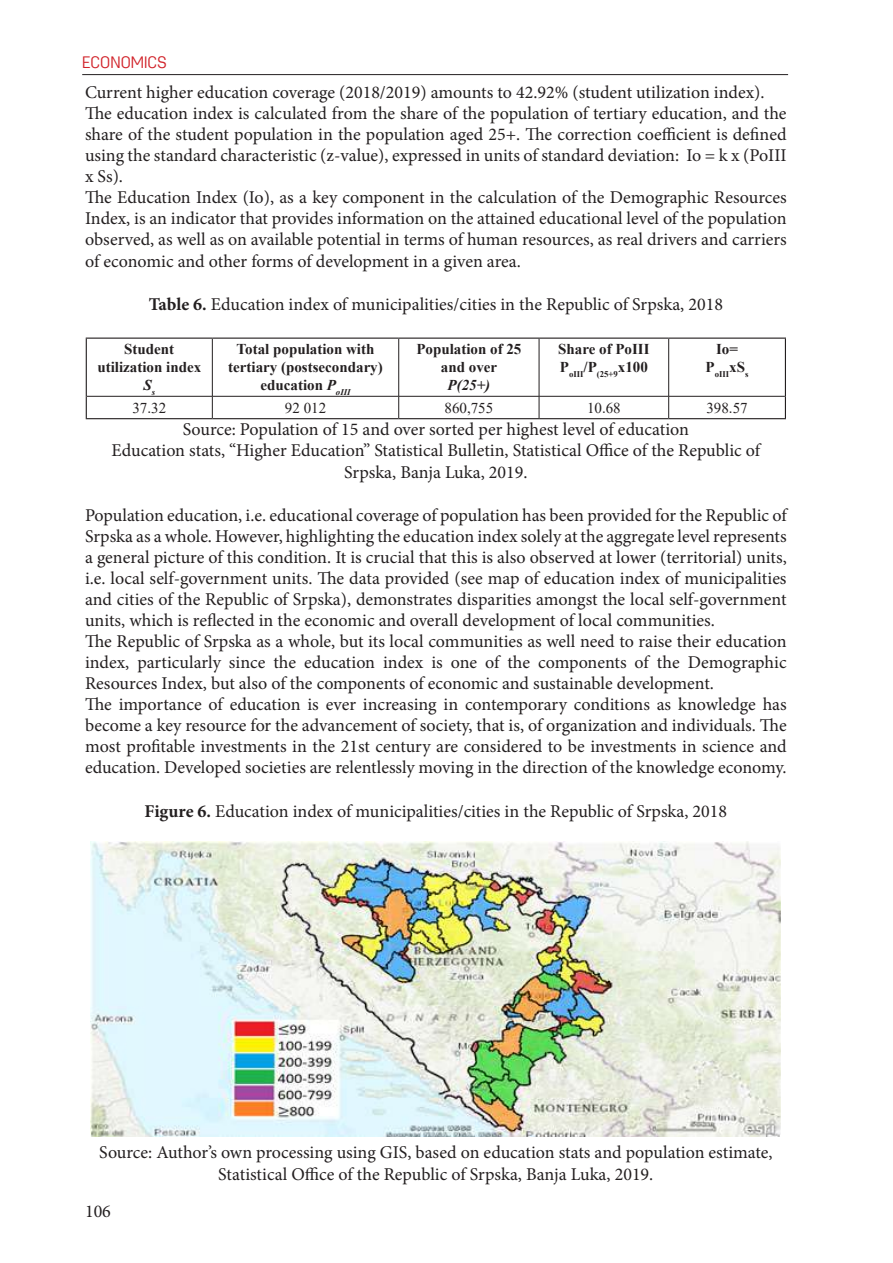
<style>
.page{position:relative;width:893px;height:1263px;background:#fff}
.page>*{position:absolute;margin:0;border:0;box-sizing:border-box;transform-origin:0 0}
.t1{font:18px/21px "Minion Pro";color:#231f20}
.t2{font:300 16.5px "Antartida Rnd W04";color:#d1232a}
.t3{font:700 15px/18px "Times New Roman";color:#231f20;text-align:center}
.t4{font:15px "Times New Roman";color:#231f20}
.t5{font:italic 700 15px "Times New Roman";color:#231f20}
.t6{font:700 8.7px "Times New Roman";color:#231f20}
.s1{font-weight:700}
.s2{font-style:italic}
</style>
<div class="page">
<hr style="left:82px;top:74px;width:706px;height:1px;background:#231f20">
<hr style="left:212px;top:339px;width:1px;height:57px;background:#231f20">
<hr style="left:398px;top:339px;width:1px;height:57px;background:#231f20">
<hr style="left:539px;top:339px;width:1px;height:57px;background:#231f20">
<hr style="left:668px;top:339px;width:1px;height:57px;background:#231f20">
<hr style="left:87px;top:396px;width:125px;height:1px;background:#231f20">
<hr style="left:212px;top:396px;width:187px;height:1px;background:#231f20">
<svg style="left:212px;top:396px;width:1px;height:22px"></svg>
<hr style="left:399px;top:396px;width:140px;height:1px;background:#231f20">
<svg style="left:398px;top:396px;width:1px;height:22px"></svg>
<hr style="left:539px;top:396px;width:130px;height:1px;background:#231f20">
<svg style="left:539px;top:396px;width:1px;height:22px"></svg>
<hr style="left:669px;top:396px;width:116px;height:1px;background:#231f20">
<svg style="left:668px;top:396px;width:1px;height:22px"></svg>
<hr style="left:86px;top:338px;width:126px;height:1px;background:#231f20">
<hr style="left:86px;top:339px;width:1px;height:57px;background:#231f20">
<hr style="left:212px;top:338px;width:187px;height:1px;background:#231f20">
<hr style="left:399px;top:338px;width:140px;height:1px;background:#231f20">
<hr style="left:539px;top:338px;width:130px;height:1px;background:#231f20">
<hr style="left:669px;top:338px;width:117px;height:1px;background:#231f20">
<hr style="left:785px;top:339px;width:1px;height:57px;background:#231f20">
<svg style="left:86px;top:396px;width:1px;height:22px"></svg>
<svg style="left:785px;top:396px;width:1px;height:22px"></svg>
<hr style="left:86px;top:418px;width:126px;height:1px;background:#231f20">
<hr style="left:212px;top:418px;width:187px;height:1px;background:#231f20">
<hr style="left:399px;top:418px;width:140px;height:1px;background:#231f20">
<hr style="left:539px;top:418px;width:130px;height:1px;background:#231f20">
<hr style="left:669px;top:418px;width:117px;height:1px;background:#231f20">
<img style="left:91px;top:842px;width:690px;height:295px">
<p class="t2" style="left:82px;top:53px;width:86px">ECONOMICS</p>
<p class="t1" style="left:85px;top:82px;width:703px">Current higher education coverage (2018/2019) amounts to 42.92% (student utilization index).<br>The education index is calculated from the share of the population of tertiary education, and the share of the student population in the population aged 25+. The correction coefficient is defined using the standard characteristic (z-value), expressed in units of standard deviation: Io = k x (PoIII x Ss).<br>The Education Index (Io), as a key component in the calculation of the Demographic Resources Index, is an indicator that provides information on the attained educational level of the population observed, as well as on available potential in terms of human resources, as real drivers and carriers of economic and other forms of development in a given area.</p>
<p class="t1" style="left:149px;top:294px;width:576px"><span class="s1">Table 6.</span> Education index of municipalities/cities in the Republic of Srpska, 2018</p>
<p class="t3" style="left:97px;top:340px;width:105px">Student utilization index<br><span class="s2">S</span><sub>s</sub></p>
<p class="t3" style="left:228px;top:340px;width:156px">Total population with tertiary (postsecondary) education <span class="s2">P</span><sub>oIII</sub></p>
<p class="t3" style="left:416px;top:340px;width:107px">Population of 25 and over</p>
<p class="t3" style="left:558px;top:340px;width:93px">Share of PoIII</p>
<p class="t6" style="left:560px;top:368px;width:90px"><sup>P</sup>oIII<sup>/P</sup>(25+9<sup>x100</sup></p>
<p class="t3" style="left:716px;top:340px;width:23px">Io=</p>
<p class="t6" style="left:706px;top:368px;width:44px"><sup>P</sup>oIII<sup>xS</sup>s</p>
<p class="t5" style="left:448px;top:375px;width:44px">P(25+)</p>
<p class="t4" style="left:132px;top:397px;width:35px">37.32</p>
<p class="t4" style="left:285px;top:397px;width:43px">92 012</p>
<p class="t4" style="left:444px;top:397px;width:50px">860,755</p>
<p class="t4" style="left:587px;top:397px;width:35px">10.68</p>
<p class="t4" style="left:706px;top:397px;width:43px">398.57</p>
<p class="t1" style="left:112px;top:418px;width:650px;line-height:21.6px;text-align:center">Source: Population of 15 and over sorted per highest level of education<br>Education stats, “Higher Education” Statistical Bulletin, Statistical Office of the Republic of<br>Srpska, Banja Luka, 2019.</p>
<p class="t1" style="left:85px;top:504px;width:703px">Population education, i.e. educational coverage of population has been provided for the Republic of Srpska as a whole. However, highlighting the education index solely at the aggregate level represents a general picture of this condition. It is crucial that this is also observed at lower (territorial) units, i.e. local self-government units. The data provided (see map of education index of municipalities and cities of the Republic of Srpska), demonstrates disparities amongst the local self-government units, which is reflected in the economic and overall development of local communities.<br>The Republic of Srpska as a whole, but its local communities as well need to raise their education index, particularly since the education index is one of the components of the Demographic Resources Index, but also of the components of economic and sustainable development.<br>The importance of education is ever increasing in contemporary conditions as knowledge has become a key resource for the advancement of society, that is, of organization and individuals. The most profitable investments in the 21st century are considered to be investments in science and education. Developed societies are relentlessly moving in the direction of the knowledge economy.</p>
<p class="t1" style="left:145px;top:800px;width:584px"><span class="s1">Figure 6.</span> Education index of municipalities/cities in the Republic of Srpska, 2018</p>
<p class="t1" style="left:99px;top:1142px;width:675px;line-height:21.6px;text-align:center">Source: Author’s own processing using GIS, based on education stats and population estimate,<br>Statistical Office of the Republic of Srpska, Banja Luka, 2019.</p>
<p class="t1" style="left:85px;top:1200px;width:27px">106</p>
</div>
